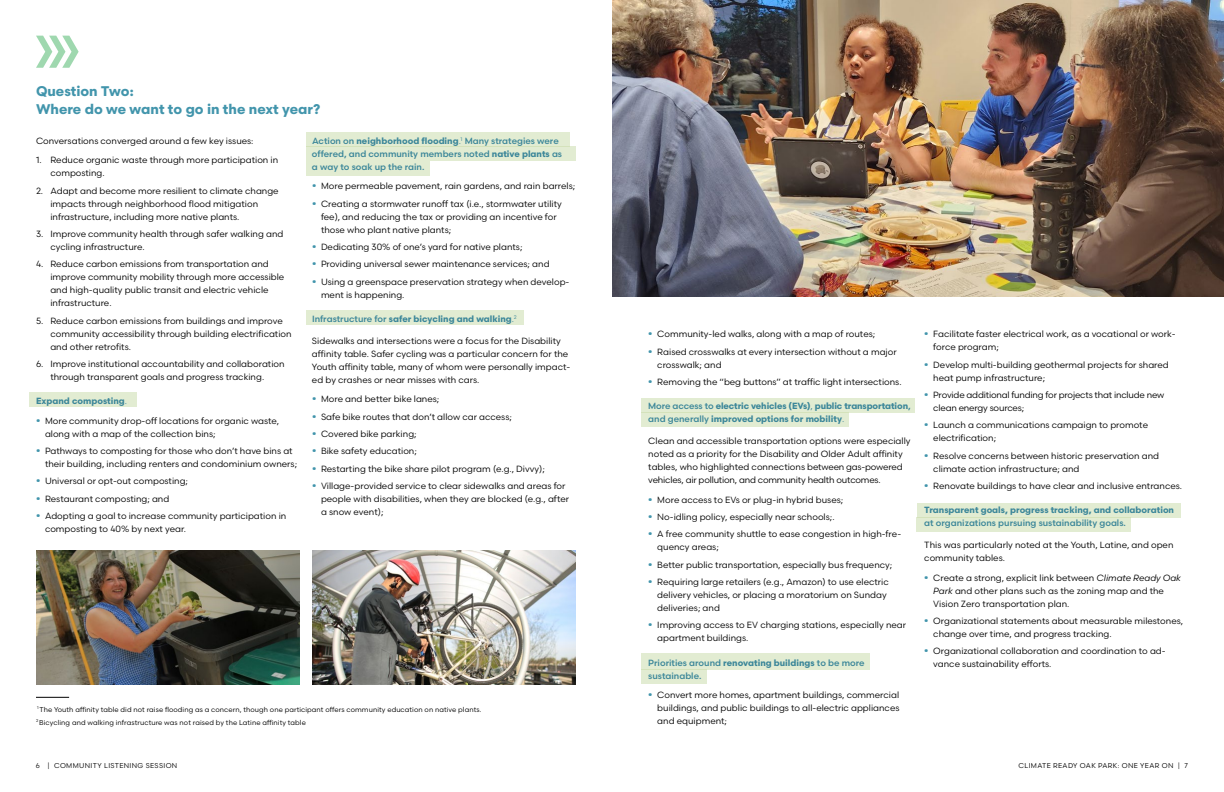
<style>
.page{position:relative;width:1224px;height:792px;background:#fff}
.page>*{position:absolute;margin:0;border:0;box-sizing:border-box;transform-origin:0 0}
.t1{font:700 14px/18px "Scandia";color:#4295ac}
.t2{font:9px/13px "Scandia";color:#000}
.t3{font:500 9px/13px "Scandia";color:#3b8699}
.t4{font:700 9px/13px "Scandia";color:#3b8699}
.t5{font:9px/13px "Scandia";letter-spacing:-.02em;color:#000}
.t6{font:7px/13.2px "Scandia";letter-spacing:.01em;color:#000}
.t7{font:7px "Scandia";letter-spacing:.05em;color:#000}
.s1{font-weight:700;color:#3b8699}
.s2{color:#3b8699}
.s3{font-family:"Open Sans";font-weight:800;font-size:15px;color:#4295ac}
.s4{font-weight:700}
.s5{font-weight:400}
.s6{font-weight:500}
.s7{font-style:italic}
</style>
<div class="page">
<div style="left:306px;top:132px;width:263px;height:15px;background:#e2ecd2"></div>
<div style="left:306px;top:147px;width:270px;height:14px;background:#e2ecd2"></div>
<div style="left:306px;top:161px;width:123px;height:14px;background:#e2ecd2"></div>
<div style="left:29px;top:393px;width:108px;height:14px;background:#e2ecd2"></div>
<div style="left:641px;top:398px;width:273px;height:14px;background:#e2ecd2"></div>
<div style="left:641px;top:413px;width:208px;height:14px;background:#e2ecd2"></div>
<div style="left:641px;top:653px;width:229px;height:17px;background:#e2ecd2"></div>
<div style="left:641px;top:670px;width:65px;height:14px;background:#e2ecd2"></div>
<div style="left:917px;top:503px;width:263px;height:14px;background:#e2ecd2"></div>
<div style="left:917px;top:517px;width:214px;height:15px;background:#e2ecd2"></div>
<div style="left:306px;top:311px;width:218px;height:14px;background:#e2ecd2"></div>
<img style="left:612px;top:0;width:612px;height:297px">
<img style="left:37px;top:550px;width:263px;height:134px">
<hr style="left:36px;top:697px;width:33px;height:1px;background:#000">
<svg style="left:36px;top:36px;width:43px;height:32px"></svg>
<img style="left:312px;top:550px;width:264px;height:134px">
<h1 class="t1" style="left:36px;top:82px;width:286px">Question Two:<br>Where do we want to go in the next year?</h1>
<p class="t2" style="left:36px;top:134px;width:219px">Conversations converged around a few key issues:</p>
<p class="t2" style="left:50px;top:154px;width:229px;text-indent:-14px">1. Reduce organic waste through more participation in composting.</p>
<p class="t2" style="left:50px;top:184px;width:230px;text-indent:-14px">2. Adapt and become more resilient to climate change impacts through neighborhood flood mitigation infrastructure, including more native plants.</p>
<p class="t2" style="left:50px;top:227px;width:235px;text-indent:-14px">3. Improve community health through safer walking and cycling infrastructure.</p>
<p class="t2" style="left:50px;top:257px;width:235px;text-indent:-14px">4. Reduce carbon emissions from transportation and improve community mobility through more accessible and high-quality public transit and electric vehicle infrastructure.</p>
<p class="t2" style="left:50px;top:314px;width:243px;text-indent:-14px">5. Reduce carbon emissions from buildings and improve community accessibility through building electrification and other retrofits.</p>
<p class="t2" style="left:50px;top:357px;width:236px;text-indent:-14px">6. Improve institutional accountability and collaboration through transparent goals and progress tracking.</p>
<p class="t2" style="left:36px;top:391px;width:245px;line-height:19.7px"><span class="s1">Expand composting</span><span class="s2">.<br></span><span class="s3">·</span> More community drop-off locations for organic waste,</p>
<p class="t2" style="left:36px;top:425px;width:258px;line-height:17.3px;text-indent:9px">along with a map of the collection bins;<br><span class="s3">·</span> Pathways to composting for those who don’t have bins at</p>
<p class="t2" style="left:36px;top:455px;width:263px;line-height:17.3px;text-indent:9px">their building, including renters and condominium owners; <span class="s3">·</span> Universal or opt-out composting;<br><span class="s3">·</span> Restaurant composting; and<br><span class="s3">·</span> Adopting a goal to increase community participation in</p>
<p class="t2" style="left:45px;top:522px;width:143px">composting to 40% by next year.</p>
<p class="t3" style="left:312px;top:134px;width:252px">Action on <span class="s4">neighborhood flooding</span><span class="s5">.</span><sup>1</sup> Many strategies were offered, and community members noted <span class="s4">native plants</span> as a way to soak up the rain.</p>
<p class="t2" style="left:312px;top:177px;width:265px;line-height:17.3px"><span class="s3">·</span> More permeable pavement, rain gardens, and rain barrels; <span class="s3">·</span> Creating a stormwater runoff tax (i.e., stormwater utility</p>
<p class="t2" style="left:321px;top:210px;width:237px">fee), and reducing the tax or providing an incentive for those who plant native plants;</p>
<p class="t2" style="left:312px;top:238px;width:259px;line-height:17.3px"><span class="s3">·</span> Dedicating 30% of one’s yard for native plants;<br><span class="s3">·</span> Providing universal sewer maintenance services; and<br><span class="s3">·</span> Using a greenspace preservation strategy when develop-</p>
<p class="t2" style="left:321px;top:288px;width:85px">ment is happening.</p>
<p class="t4" style="left:312px;top:312px;width:206px"><span class="s6">Infrastructure for</span> safer bicycling and walking<span class="s5">.</span><sup>2</sup></p>
<p class="t2" style="left:312px;top:334px;width:260px">Sidewalks and intersections were a focus for the Disability affinity table. Safer cycling was a particular concern for the Youth affinity table, many of whom were personally impact&shy;ed by crashes or near misses with cars.</p>
<p class="t2" style="left:312px;top:390px;width:255px;line-height:17.3px"><span class="s3">·</span> More and better bike lanes;<br><span class="s3">·</span> Safe bike routes that don’t allow car access;<br><span class="s3">·</span> Covered bike parking;<br><span class="s3">·</span> Bike safety education;<br><span class="s3">·</span> Restarting the bike share pilot program (e.g., Divvy);<br><span class="s3">·</span> Village-provided service to clear sidewalks and areas for</p>
<p class="t2" style="left:321px;top:492px;width:250px">people with disabilities, when they are blocked (e.g., after a snow event);</p>
<p class="t6" style="left:36px;top:702px;width:447px"><sup>1</sup> The Youth affinity table did not raise flooding as a concern, though one participant offers community education on native plants.<br><sup>2</sup> Bicycling and walking infrastructure was not raised by the Latine affinity table</p>
<p class="t2" style="left:648px;top:325px;width:250px;line-height:17.3px"><span class="s3">·</span> Community-led walks, along with a map of routes;<br><span class="s3">·</span> Raised crosswalks at every intersection without a major</p>
<p class="t2" style="left:648px;top:356px;width:255px;line-height:17.3px;text-indent:9px">crosswalk; and<br><span class="s3">·</span> Removing the “beg buttons” at traffic light intersections.</p>
<p class="t4" style="left:648px;top:399px;width:264px"><span class="s6">More access to</span> electric vehicles (EVs)<span class="s5">,</span> public transportation<span class="s6">, and generally</span> improved options for mobility<span class="s5">.</span></p>
<p class="t2" style="left:648px;top:434px;width:264px">Clean and accessible transportation options were especially noted as a priority for the Disability and Older Adult affinity tables, who highlighted connections between gas-powered vehicles, air pollution, and community health outcomes.</p>
<p class="t2" style="left:648px;top:491px;width:254px;line-height:17.3px"><span class="s3">·</span> More access to EVs or plug-in hybrid buses;<br><span class="s3">·</span> No-idling policy, especially near schools;.<br><span class="s3">·</span> A free community shuttle to ease congestion in high-fre-</p>
<p class="t2" style="left:648px;top:539px;width:246px;line-height:17.3px;text-indent:9px">quency areas;<br><span class="s3">·</span> Better public transportation, especially bus frequency; <span class="s3">·</span> Requiring large retailers (e.g., Amazon) to use electric</p>
<p class="t2" style="left:657px;top:588px;width:231px">delivery vehicles, or placing a moratorium on Sunday deliveries; and</p>
<p class="t2" style="left:657px;top:619px;width:250px;text-indent:-9px"><span class="s3">·</span> Improving access to EV charging stations, especially near apartment buildings.</p>
<p class="t3" style="left:648px;top:656px;width:218px">Priorities around <span class="s4">renovating buildings</span> to be more sustainable.</p>
<p class="t2" style="left:657px;top:688px;width:244px;text-align:justify;text-indent:-9px"><span class="s3">·</span> Convert more homes, apartment buildings, commercial buildings, and public buildings to all-electric appliances and equipment;</p>
<p class="t2" style="left:933px;top:328px;width:244px;text-indent:-9px"><span class="s3">·</span> Facilitate faster electrical work, as a vocational or work&shy;force program;</p>
<p class="t2" style="left:933px;top:358px;width:237px;text-indent:-9px"><span class="s3">·</span> Develop multi-building geothermal projects for shared heat pump infrastructure;</p>
<p class="t5" style="left:933px;top:388px;width:233px;text-indent:-9px"><span class="s3">·</span> Provide additional funding for projects that include new clean energy sources;</p>
<p class="t2" style="left:933px;top:419px;width:216px;text-indent:-9px"><span class="s3">·</span> Launch a communications campaign to promote electrification;</p>
<p class="t2" style="left:933px;top:449px;width:227px;text-indent:-9px"><span class="s3">·</span> Resolve concerns between historic preservation and climate action infrastructure; and</p>
<p class="t2" style="left:924px;top:479px;width:259px"><span class="s3">·</span> Renovate buildings to have clear and inclusive entrances.</p>
<p class="t4" style="left:924px;top:503px;width:251px">Transparent goals, progress tracking, and collaboration</p>
<p class="t3" style="left:924px;top:516px;width:203px">at organizations pursuing sustainability goals.</p>
<p class="t2" style="left:924px;top:538px;width:251px">This was particularly noted at the Youth, Latine, and open community tables.</p>
<p class="t2" style="left:933px;top:571px;width:249px;text-indent:-9px"><span class="s3">·</span> Create a strong, explicit link between <span class="s7">Climate Ready Oak<br>Park</span> and other plans such as the zoning map and the<br>Vision Zero transportation plan.</p>
<p class="t2" style="left:933px;top:614px;width:251px;text-indent:-9px"><span class="s3">·</span> Organizational statements about measurable milestones, change over time, and progress tracking.</p>
<p class="t2" style="left:933px;top:645px;width:234px;text-indent:-9px"><span class="s3">·</span> Organizational collaboration and coordination to ad&shy;vance sustainability efforts.</p>
<p class="t6" style="left:36px;top:758px;width:6px">6</p>
<p class="t7" style="left:1018px;top:761px;width:171px">CLIMATE READY OAK PARK: ONE YEAR ON | 7</p>
<p class="t7" style="left:47px;top:761px;width:131px">| COMMUNITY LISTENING SESSION</p>
</div>
